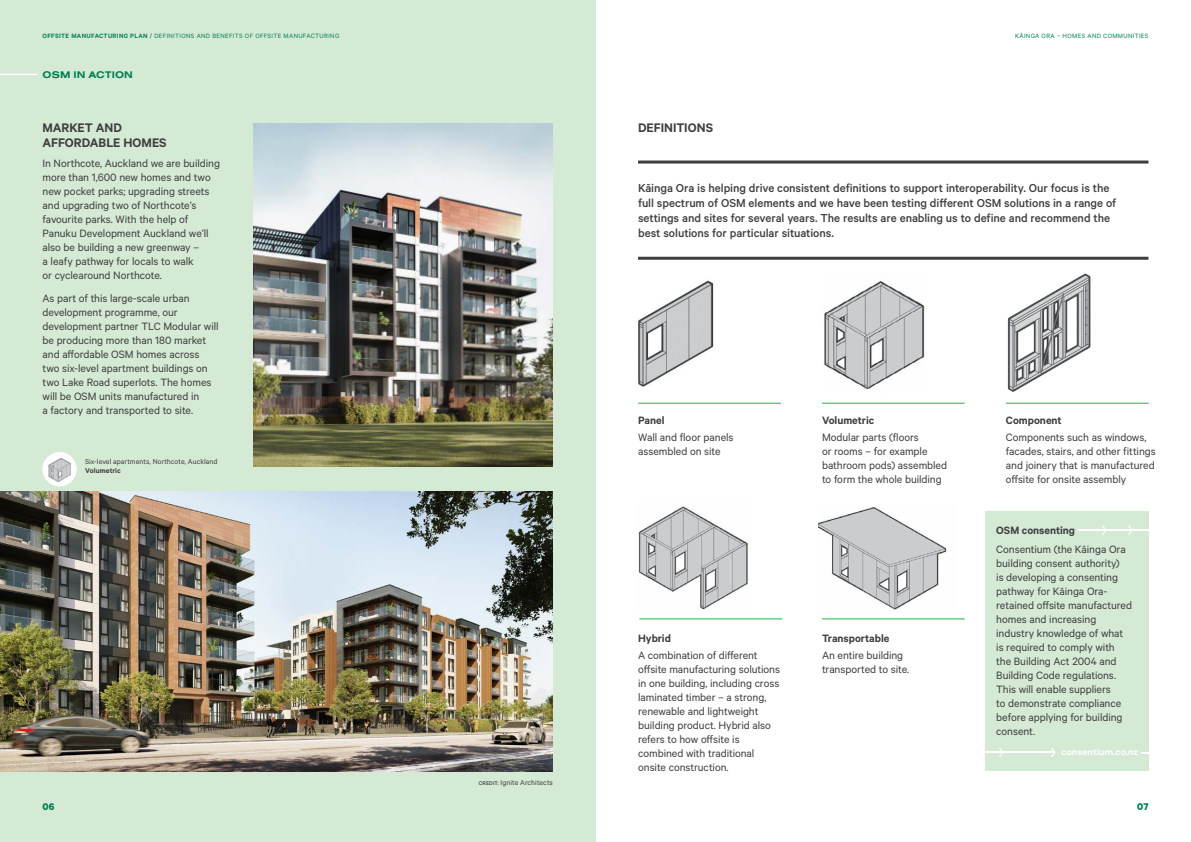
<style>
.page{position:relative;width:1191px;height:842px;background:#fff}
.page>*{position:absolute;margin:0;border:0;box-sizing:border-box;transform-origin:0 0}
.Subhead_1{font:600 14px "Calibre";color:#3e3e3f}
.Intro_with_lines{font:500 13px/15px "Calibre";letter-spacing:-.005em;color:#3e3e3f}
.BODY{font:12px/14px "Calibre";letter-spacing:-.005em;color:#3e3e3f}
.Subhead_2{font:12px/14px "Calibre";letter-spacing:-.005em;color:#3e3e3f}
.Subhead_2-2{font:600 12px "Calibre";color:#3e3e3f}
.t1{font:700 11px "Calibre";color:#007f54}
.Main_2{font:700 10px "Nimbus San Ext";letter-spacing:.015em;color:#007f54}
.t2{font:700 9px "DM Sans";color:#fff}
.t3{font:8px "Calibre";letter-spacing:.01em;color:#3e3e3f}
.t4{font:600 8px "Calibre";letter-spacing:.01em;color:#3e3e3f}
.t5{font:7px "Calibre";letter-spacing:.05em;color:#007f54}
.t6{font:600 7px "Calibre";letter-spacing:.05em;color:#007f54}
.s1{font-weight:400}
.s2{font-weight:500;font-size:6px}
</style>
<div class="page">
<img style="left:638px;top:280px;width:76px;height:107px">
<img style="left:638px;top:506px;width:110px;height:104px">
<img style="left:818px;top:507px;width:129px;height:103px">
<img style="left:824px;top:281px;width:101px;height:108px">
<img style="left:1007px;top:273px;width:84px;height:119px">
<hr style="left:638px;top:403px;width:143px;height:1px;background:#23b24b">
<hr style="left:822px;top:403px;width:142px;height:1px;background:#23b24b">
<hr style="left:1006px;top:403px;width:142px;height:1px;background:#23b24b">
<hr style="left:639px;top:619px;width:143px;height:1px;background:#23b24b">
<hr style="left:822px;top:619px;width:142px;height:1px;background:#23b24b">
<hr style="left:638px;top:161px;width:510px;height:3px;background:#3e3e3f">
<hr style="left:638px;top:257px;width:510px;height:3px;background:#3e3e3f">
<div style="left:0;top:0;width:595px;height:842px;background:#d5ead4"></div>
<img style="left:0;top:492px;width:553px;height:279px">
<img style="left:254px;top:123px;width:299px;height:343px">
<hr style="left:0;top:74px;width:37px;height:1px;background:#fff">
<div style="left:985px;top:512px;width:163px;height:259px;background:#d5ead4"></div>
<img style="left:43px;top:452px;width:34px;height:34px;border-radius:17px">
<svg style="left:996px;top:748px;width:7px;height:9px"></svg>
<svg style="left:1102px;top:525px;width:4px;height:10px"></svg>
<svg style="left:1048px;top:748px;width:7px;height:9px"></svg>
<svg style="left:1128px;top:525px;width:4px;height:10px"></svg>
<hr style="left:985px;top:752px;width:69px;height:1px;background:#fff">
<hr style="left:1078px;top:529px;width:98px;height:2px;background:#fff">
<p class="t6" style="left:43px;top:31px;width:121px">OFFSITE MANUFACTURING PLAN <span class="s1">/ Definitions</span></p>
<p class="t5" style="left:197px;top:31px;width:6px">and</p>
<p class="t5" style="left:212px;top:31px;width:9px">Benefits</p>
<p class="t5" style="left:245px;top:31px;width:20px">of Offsite</p>
<p class="t5" style="left:284px;top:31px;width:11px">Manufacturing</p>
<p class="Main_2" style="left:43px;top:67px;width:92px">OSM IN ACTION</p>
<p class="t5" style="left:1015px;top:31px;width:135px">KĀINGA ORA – HOMES AND COMMUNITIES</p>
<p class="Subhead_1" style="left:43px;top:120px;width:81px">MARKET AND</p>
<p class="Subhead_1" style="left:638px;top:120px;width:77px">DEFINITIONS</p>
<p class="Subhead_1" style="left:43px;top:135px;width:126px">AFFORDABLE HOMES</p>
<p class="BODY" style="left:43px;top:156px;width:179px">In Northcote, Auckland we are building more than 1,600 new homes and two new pocket parks; upgrading streets and upgrading two of Northcote’s favourite parks. With the help of Panuku Development Auckland we’ll also be building a new greenway –<br>a leafy pathway for locals to walk<br>or cyclearound Northcote.</p>
<p class="BODY" style="left:43px;top:290px;width:178px">As part of this large-scale urban development programme, our development partner TLC Modular will be producing more than 180 market and affordable OSM homes across two six-level apartment buildings on two Lake Road superlots. The homes will be OSM units manufactured in<br>a factory and transported to site.</p>
<p class="Intro_with_lines" style="left:638px;top:180px;width:480px">Kāinga Ora is helping drive consistent definitions to support interoperability. Our focus is the full spectrum of OSM elements and we have been testing different OSM solutions in a range of settings and sites for several years. The results are enabling us to define and recommend the best solutions for particular situations.</p>
<p class="Subhead_2-2" style="left:638px;top:413px;width:28px">Panel</p>
<p class="BODY" style="left:638px;top:430px;width:97px">Wall and floor panels assembled on site</p>
<p class="Subhead_2-2" style="left:822px;top:413px;width:54px">Volumetric</p>
<p class="BODY" style="left:822px;top:430px;width:127px">Modular parts (floors<br>or rooms – for example bathroom pods) assembled to form the whole building</p>
<p class="Subhead_2-2" style="left:1006px;top:413px;width:57px">Component</p>
<p class="BODY" style="left:1006px;top:430px;width:151px">Components such as windows, facades, stairs, and other fittings and joinery that is manufactured offsite for onsite assembly</p>
<p class="t3" style="left:85px;top:457px;width:134px">Six-level apartments, Northcote, Auckland</p>
<p class="t4" style="left:85px;top:466px;width:37px">Volumetric</p>
<p class="t3" style="left:479px;top:778px;width:76px"><span class="s2">CREDIT:</span> Ignite Architects</p>
<p class="Subhead_2-2" style="left:638px;top:631px;width:34px">Hybrid</p>
<p class="BODY" style="left:638px;top:648px;width:143px">A combination of different offsite manufacturing solutions in one building, including cross laminated timber – a strong, renewable and lightweight building product. Hybrid also refers to how offsite is combined with traditional onsite construction.</p>
<p class="Subhead_2-2" style="left:822px;top:631px;width:69px">Transportable</p>
<p class="BODY" style="left:822px;top:648px;width:89px">An entire building transported to site.</p>
<p class="Subhead_2-2" style="left:996px;top:523px;width:80px">OSM consenting</p>
<p class="Subhead_2" style="left:996px;top:542px;width:137px">Consentium (the Kāinga Ora building consent authority)<br>is developing a consenting pathway for Kāinga Ora&shy;retained offsite manufactured homes and increasing industry knowledge of what is required to comply with the Building Act 2004 and<br>Building Code regulations.<br>This will enable suppliers<br>to demonstrate compliance before applying for building consent.</p>
<p class="t2" style="left:1061px;top:746px;width:78px">consentium.co.nz</p>
<p class="t1" style="left:43px;top:800px;width:13px">06</p>
<p class="t1" style="left:1137px;top:800px;width:13px">07</p>
</div>
